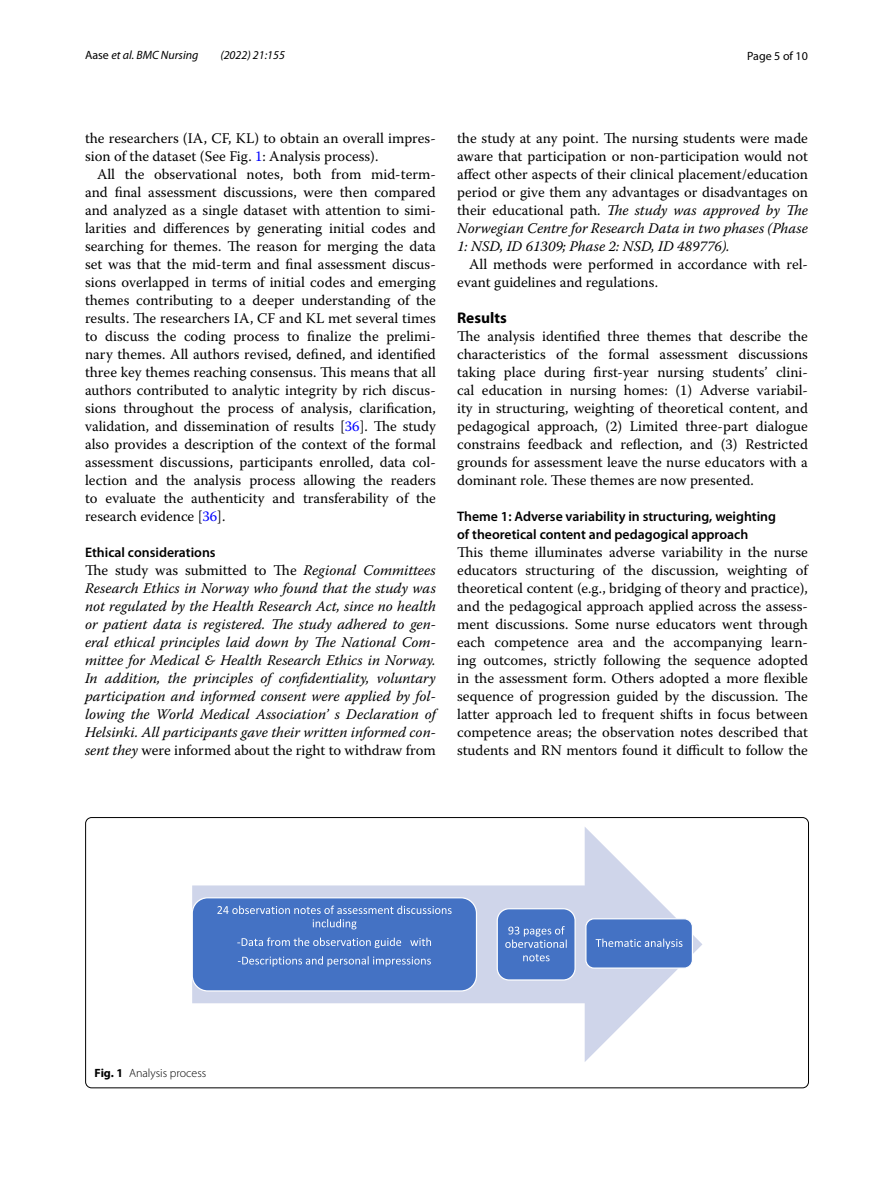
<style>
.page{position:relative;width:893px;height:1187px;background:#fff}
.page>*{position:absolute;margin:0;border:0;box-sizing:border-box;transform-origin:0 0}
.t1{font:700 15.45px "Myriad Pro";color:#000}
.t2{font:14.7px/18px "Warnock Pro";color:#000;text-align:justify}
.t3{font:italic 14.7px/18px "Warnock Pro";color:#000;text-align:justify}
.t4{font:600 13.8px/18px "Myriad Pro";color:#000}
.t5{font:italic 12px "Myriad Pro";color:#000}
.t6{font:300 12px "Myriad Pro";color:#000}
.t7{font:12px "Myriad Pro";color:#000}
.s1{font-style:normal}
.s2{color:#00f}
.s3{font-style:italic}
.s4{font-weight:700}
</style>
<div class="page">
<svg style="left:192px;top:827px;width:510px;height:235px"></svg>
<div style="left:192px;top:897px;width:284px;height:93px;background:#4472c4;border-radius:16px"></div>
<div style="left:192px;top:897px;width:285px;height:94px;border:1px solid #fff;border-radius:16px"></div>
<svg style="left:217px;top:905px;width:235px;height:24px"></svg>
<svg style="left:237px;top:937px;width:194px;height:11px"></svg>
<svg style="left:238px;top:956px;width:193px;height:10px"></svg>
<div style="left:497px;top:908px;width:78px;height:71px;background:#4472c4;border-radius:12px"></div>
<div style="left:497px;top:908px;width:79px;height:72px;border:1px solid #fff;border-radius:12px"></div>
<svg style="left:505px;top:926px;width:62px;height:21px"></svg>
<svg style="left:523px;top:954px;width:27px;height:7px"></svg>
<div style="left:586px;top:918px;width:106px;height:50px;background:#4472c4;border-radius:8px"></div>
<div style="left:585px;top:918px;width:108px;height:50px;border:1px solid #fff;border-radius:8px"></div>
<svg style="left:596px;top:938px;width:86px;height:10px"></svg>
<div style="left:85px;top:817px;width:724px;height:270px;border:1px solid #000;border-radius:6px"></div>
<p class="t5" style="left:85px;top:48px;width:115px"><span class="s1">Aase</span> et al. BMC Nursing</p>
<p class="t5" style="left:220px;top:48px;width:66px">(2022) 21:155</p>
<p class="t7" style="left:747px;top:48px;width:62px">Page 5 of 10</p>
<p class="t2" style="left:85px;top:128px;width:352px">the researchers (IA, CF, KL) to obtain an overall impres&shy;sion of the dataset (See Fig. <span class="s2">1</span>: Analysis process).</p>
<p class="t2" style="left:85px;top:164px;width:352px;text-indent:12px">All the observational notes, both from mid-term&shy;and final assessment discussions, were then compared and analyzed as a single dataset with attention to simi&shy;larities and differences by generating initial codes and searching for themes. The reason for merging the data set was that the mid-term and final assessment discus&shy;sions overlapped in terms of initial codes and emerging themes contributing to a deeper understanding of the results. The researchers IA, CF and KL met several times to discuss the coding process to finalize the prelimi&shy;nary themes. All authors revised, defined, and identified three key themes reaching consensus. This means that all authors contributed to analytic integrity by rich discus&shy;sions throughout the process of analysis, clarification, validation, and dissemination of results [<span class="s2">36</span>]. The study also provides a description of the context of the formal assessment discussions, participants enrolled, data col&shy;lection and the analysis process allowing the readers to evaluate the authenticity and transferability of the research evidence [<span class="s2">36</span>].</p>
<p class="t4" style="left:85px;top:543px;width:132px">Ethical considerations</p>
<p class="t3" style="left:85px;top:560px;width:352px"><span class="s1">The study was submitted to The</span> Regional Committees Research Ethics in Norway who found that the study was not regulated by the Health Research Act, since no health or patient data is registered. The study adhered to gen&shy;eral ethical principles laid down by The National Com&shy;mittee for Medical &amp; Health Research Ethics in Norway.<br>In addition, the principles of confidentiality, voluntary participation and informed consent were applied by fol&shy;lowing the World Medical Association’ s Declaration of Helsinki. All participants gave their written informed con&shy;sent they <span class="s1">were informed about the right to withdraw from</span></p>
<p class="t2" style="left:457px;top:128px;width:352px">the study at any point. The nursing students were made aware that participation or non-participation would not affect other aspects of their clinical placement/education period or give them any advantages or disadvantages on their educational path. <span class="s3">The study was approved by The Norwegian Centre for Research Data in two phases (Phase 1: NSD, ID 61309; Phase 2: NSD, ID 489776).</span></p>
<p class="t2" style="left:457px;top:254px;width:352px;text-indent:12px">All methods were performed in accordance with rel&shy;evant guidelines and regulations.</p>
<p class="t1" style="left:457px;top:307px;width:51px">Results</p>
<p class="t2" style="left:457px;top:326px;width:352px">The analysis identified three themes that describe the characteristics of the formal assessment discussions taking place during first-year nursing students’ clini&shy;cal education in nursing homes: (1) Adverse variabil&shy;ity in structuring, weighting of theoretical content, and pedagogical approach, (2) Limited three-part dialogue constrains feedback and reflection, and (3) Restricted grounds for assessment leave the nurse educators with a dominant role. These themes are now presented.</p>
<p class="t4" style="left:457px;top:507px;width:320px">Theme 1: Adverse variability in structuring, weighting of theoretical content and pedagogical approach</p>
<p class="t2" style="left:457px;top:542px;width:352px">This theme illuminates adverse variability in the nurse educators structuring of the discussion, weighting of theoretical content (e.g., bridging of theory and practice), and the pedagogical approach applied across the assess&shy;ment discussions. Some nurse educators went through each competence area and the accompanying learn&shy;ing outcomes, strictly following the sequence adopted in the assessment form. Others adopted a more flexible sequence of progression guided by the discussion. The latter approach led to frequent shifts in focus between competence areas; the observation notes described that students and RN mentors found it difficult to follow the</p>
<p class="t6" style="left:95px;top:1066px;width:113px"><span class="s4">Fig. 1</span> Analysis process</p>
</div>
